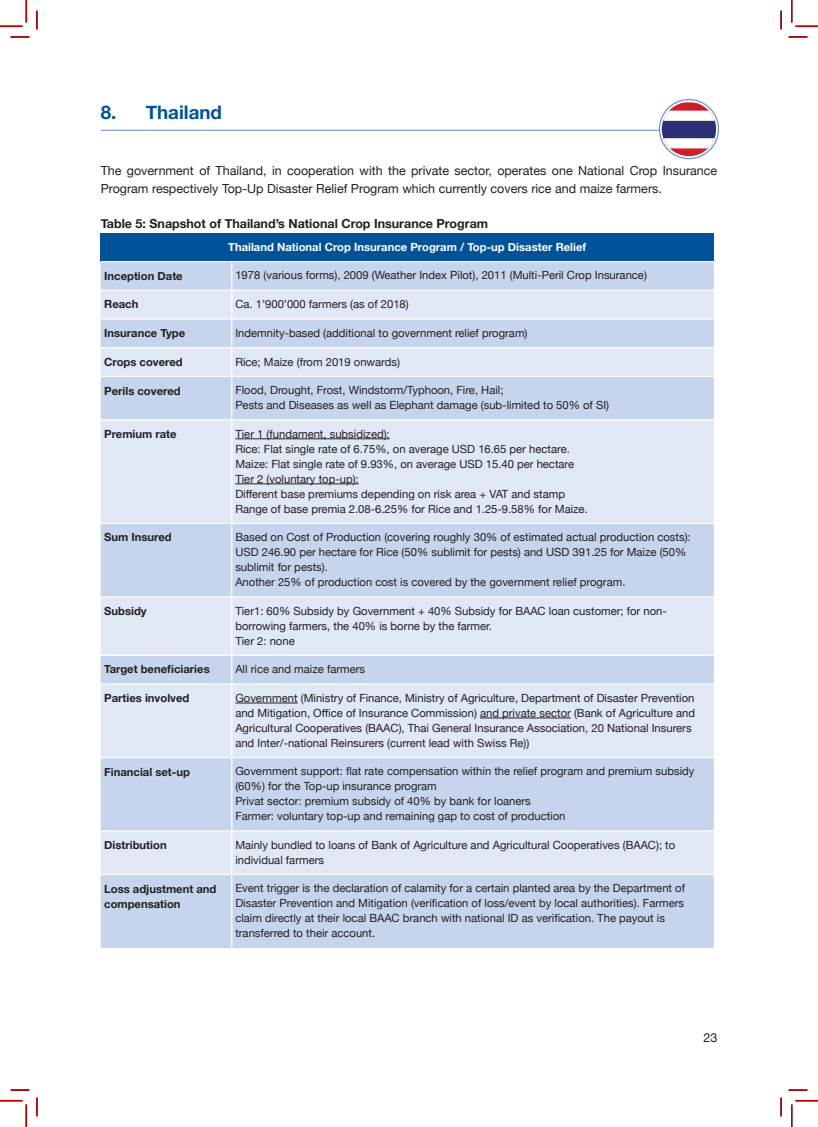
<style>
.page{position:relative;width:818px;height:1127px;background:#fff}
.page>*{position:absolute;margin:0;border:0;box-sizing:border-box;transform-origin:0 0}
.t1{font:700 18.75px "Helvetica Neue";color:#005399}
.t2{font:12.5px/17.5px "Helvetica Neue";color:#221f1f}
.t3{font:700 12.5px "Helvetica Neue";color:#221f1f}
.t4{font:11.25px/15px "Helvetica Neue";color:#221f1f}
.t5{font:700 11.25px/15px "Helvetica Neue";color:#221f1f}
.t6{font:700 11.25px "Helvetica Neue";color:#fff}
</style>
<div class="page">
<hr style="left:101px;top:130px;width:616px;height:1px;background:#7da7d8">
<div style="left:101px;top:233px;width:613px;height:28px;background:#005399"></div>
<div style="left:101px;top:262px;width:613px;height:685px;background:#c6d5ed"></div>
<svg style="left:101px;top:291px;width:613px;height:582px;background:#d5dff1"></svg>
<hr style="left:101px;top:289px;width:131px;height:2px;background:#fff">
<hr style="left:232px;top:289px;width:482px;height:2px;background:#fff">
<hr style="left:101px;top:318px;width:131px;height:1px;background:#fff">
<hr style="left:232px;top:318px;width:482px;height:1px;background:#fff">
<hr style="left:101px;top:347px;width:131px;height:1px;background:#fff">
<hr style="left:232px;top:347px;width:482px;height:1px;background:#fff">
<svg style="left:231px;top:262px;width:1px;height:114px"></svg>
<hr style="left:101px;top:376px;width:131px;height:1px;background:#fff">
<hr style="left:232px;top:376px;width:482px;height:1px;background:#fff">
<hr style="left:231px;top:377px;width:1px;height:42px;background:#fff">
<hr style="left:101px;top:419px;width:131px;height:1px;background:#fff">
<hr style="left:232px;top:419px;width:482px;height:1px;background:#fff">
<hr style="left:231px;top:420px;width:1px;height:102px;background:#fff">
<hr style="left:101px;top:522px;width:131px;height:2px;background:#fff">
<hr style="left:232px;top:522px;width:482px;height:2px;background:#fff">
<hr style="left:231px;top:524px;width:1px;height:72px;background:#fff">
<hr style="left:101px;top:596px;width:131px;height:1px;background:#fff">
<hr style="left:232px;top:596px;width:482px;height:1px;background:#fff">
<hr style="left:231px;top:597px;width:1px;height:57px;background:#fff">
<hr style="left:101px;top:654px;width:131px;height:1px;background:#fff">
<hr style="left:232px;top:654px;width:482px;height:1px;background:#fff">
<svg style="left:231px;top:655px;width:1px;height:28px"></svg>
<hr style="left:101px;top:683px;width:131px;height:1px;background:#fff">
<hr style="left:232px;top:683px;width:482px;height:1px;background:#fff">
<hr style="left:231px;top:684px;width:1px;height:72px;background:#fff">
<hr style="left:101px;top:756px;width:131px;height:2px;background:#fff">
<hr style="left:232px;top:756px;width:482px;height:2px;background:#fff">
<hr style="left:231px;top:758px;width:1px;height:72px;background:#fff">
<hr style="left:101px;top:830px;width:131px;height:1px;background:#fff">
<hr style="left:232px;top:830px;width:482px;height:1px;background:#fff">
<hr style="left:231px;top:831px;width:1px;height:42px;background:#fff">
<hr style="left:101px;top:873px;width:131px;height:1px;background:#fff">
<hr style="left:232px;top:873px;width:482px;height:1px;background:#fff">
<hr style="left:231px;top:874px;width:1px;height:73px;background:#fff">
<hr style="left:235px;top:438px;width:155px;height:1px;background:#221f1f">
<hr style="left:235px;top:483px;width:124px;height:1px;background:#221f1f">
<hr style="left:235px;top:702px;width:63px;height:1px;background:#221f1f">
<hr style="left:480px;top:717px;width:91px;height:1px;background:#221f1f">
<svg style="left:659px;top:100px;width:59px;height:59px"></svg>
<div style="left:659px;top:99px;width:60px;height:60px;border:1px solid #7690c1;border-radius:50%"></div>
<svg style="left:662px;top:102px;width:54px;height:54px"></svg>
<svg style="left:11px;top:36px;width:18px;height:2px"></svg>
<svg style="left:788px;top:36px;width:19px;height:2px"></svg>
<svg style="left:11px;top:1089px;width:18px;height:1px"></svg>
<svg style="left:788px;top:1089px;width:19px;height:1px"></svg>
<svg style="left:36px;top:11px;width:2px;height:18px"></svg>
<svg style="left:36px;top:1097px;width:2px;height:18px"></svg>
<svg style="left:780px;top:11px;width:2px;height:18px"></svg>
<svg style="left:780px;top:1097px;width:2px;height:18px"></svg>
<hr style="left:0;top:1099px;width:23px;height:2px;background:#000">
<hr style="left:795px;top:1099px;width:23px;height:2px;background:#000">
<svg style="left:0;top:0;width:27px;height:27px"></svg>
<svg style="left:0;top:1100px;width:27px;height:26px"></svg>
<svg style="left:791px;top:0;width:27px;height:27px"></svg>
<svg style="left:791px;top:1100px;width:27px;height:26px"></svg>
<h1 class="t1" style="left:101px;top:98px;width:123px">8. Thailand</h1>
<p class="t2" style="left:101px;top:163px;width:618px">The government of Thailand, in cooperation with the private sector, operates one National Crop Insurance<br>Program respectively Top-Up Disaster Relief Program which currently covers rice and maize farmers.</p>
<p class="t3" style="left:101px;top:213px;width:389px">Table 5: Snapshot of Thailand’s National Crop Insurance Program</p>
<p class="t6" style="left:228px;top:238px;width:360px">Thailand National Crop Insurance Program / Top-up Disaster Relief</p>
<p class="t5" style="left:104px;top:269px;width:80px">Inception Date</p>
<p class="t4" style="left:235px;top:268px;width:413px">1978 (various forms), 2009 (Weather Index Pilot), 2011 (Multi-Peril Crop Insurance)</p>
<p class="t5" style="left:104px;top:298px;width:36px">Reach</p>
<p class="t4" style="left:235px;top:297px;width:175px">Ca. 1’900’000 farmers (as of 2018)</p>
<p class="t5" style="left:104px;top:326px;width:83px">Insurance Type</p>
<p class="t4" style="left:235px;top:326px;width:294px">Indemnity-based (additional to government relief program)</p>
<p class="t5" style="left:104px;top:355px;width:80px">Crops covered</p>
<p class="t4" style="left:235px;top:354px;width:166px">Rice; Maize (from 2019 onwards)</p>
<p class="t5" style="left:104px;top:384px;width:78px">Perils covered</p>
<p class="t4" style="left:235px;top:383px;width:375px">Flood, Drought, Frost, Windstorm/Typhoon, Fire, Hail;<br>Pests and Diseases as well as Elephant damage (sub-limited to 50% of SI)</p>
<p class="t5" style="left:104px;top:427px;width:74px">Premium rate</p>
<p class="t4" style="left:235px;top:426px;width:354px">Tier 1 (fundament, subsidized):<br>Rice: Flat single rate of 6.75%, on average USD 16.65 per hectare.<br>Maize: Flat single rate of 9.93%, on average USD 15.40 per hectare Tier 2 (voluntary top-up):<br>Different base premiums depending on risk area + VAT and stamp Range of base premia 2.08-6.25% for Rice and 1.25-9.58% for Maize.</p>
<p class="t5" style="left:104px;top:531px;width:69px">Sum Insured</p>
<p class="t4" style="left:235px;top:530px;width:457px">Based on Cost of Production (covering roughly 30% of estimated actual production costs):<br>USD 246.90 per hectare for Rice (50% sublimit for pests) and USD 391.25 for Maize (50% sublimit for pests).<br>Another 25% of production cost is covered by the government relief program.</p>
<p class="t5" style="left:104px;top:604px;width:44px">Subsidy</p>
<p class="t4" style="left:235px;top:603px;width:433px">Tier1: 60% Subsidy by Government + 40% Subsidy for BAAC loan customer; for non&shy;borrowing farmers, the 40% is borne by the farmer.<br>Tier 2: none</p>
<p class="t5" style="left:104px;top:662px;width:107px">Target beneficiaries</p>
<p class="t4" style="left:235px;top:662px;width:131px">All rice and maize farmers</p>
<p class="t5" style="left:104px;top:691px;width:87px">Parties involved</p>
<p class="t4" style="left:235px;top:690px;width:461px">Government (Ministry of Finance, Ministry of Agriculture, Department of Disaster Prevention and Mitigation, Office of Insurance Commission) and private sector (Bank of Agriculture and Agricultural Cooperatives (BAAC), Thai General Insurance Association, 20 National Insurers and Inter/-national Reinsurers (current lead with Swiss Re))</p>
<p class="t5" style="left:104px;top:764px;width:87px">Financial set-up</p>
<p class="t4" style="left:235px;top:764px;width:461px">Government support: flat rate compensation within the relief program and premium subsidy (60%) for the Top-up insurance program<br>Privat sector: premium subsidy of 40% by bank for loaners<br>Farmer: voluntary top-up and remaining gap to cost of production</p>
<p class="t5" style="left:104px;top:838px;width:64px">Distribution</p>
<p class="t4" style="left:235px;top:837px;width:441px">Mainly bundled to loans of Bank of Agriculture and Agricultural Cooperatives (BAAC); to individual farmers</p>
<p class="t5" style="left:104px;top:881px;width:114px">Loss adjustment and compensation</p>
<p class="t4" style="left:235px;top:881px;width:451px">Event trigger is the declaration of calamity for a certain planted area by the Department of Disaster Prevention and Mitigation (verification of loss/event by local authorities). Farmers claim directly at their local BAAC branch with national ID as verification. The payout is transferred to their account.</p>
<p class="t2" style="left:703px;top:1028px;width:15px">23</p>
</div>
